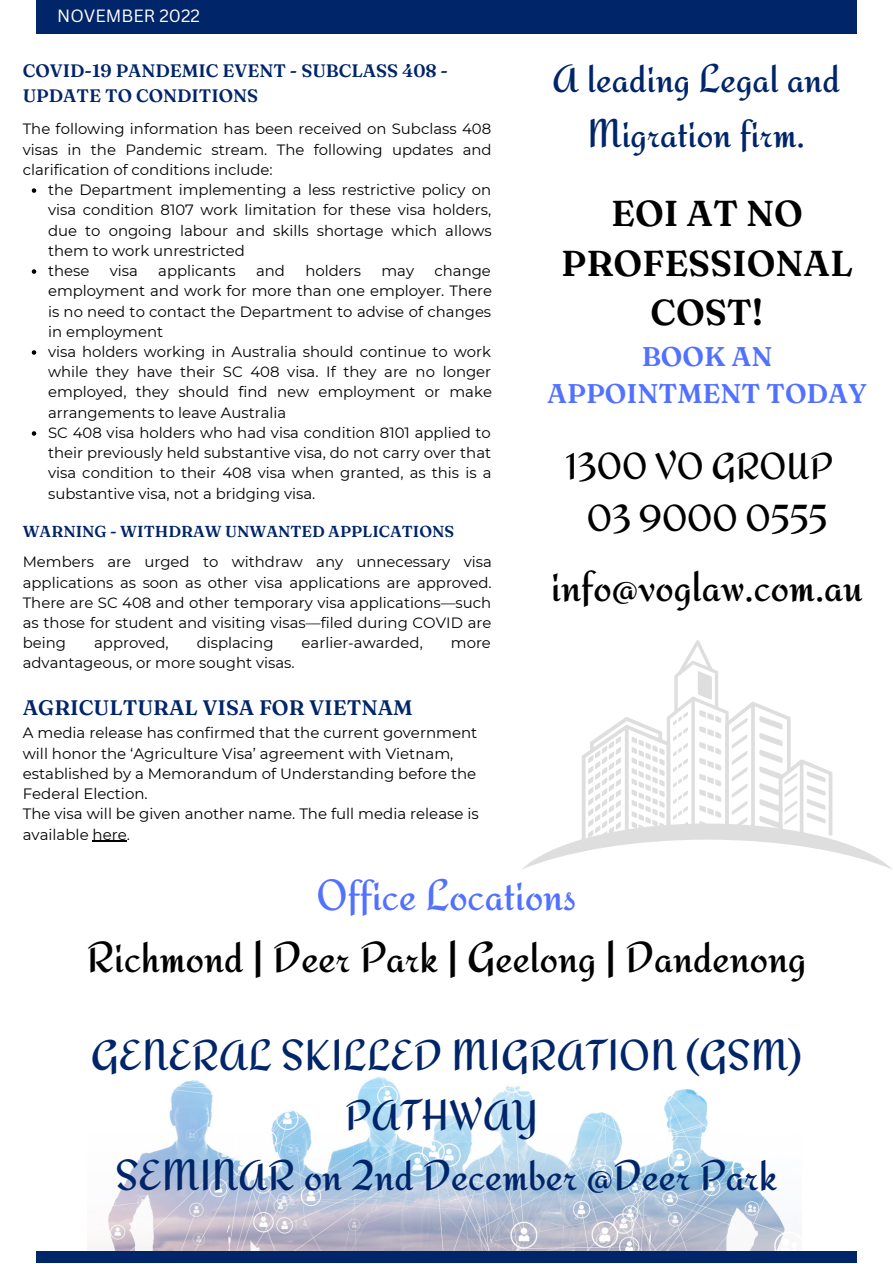
<style>
.page{position:relative;width:893px;height:1264px;background:#fff}
.page>*{position:absolute;margin:0;border:0;box-sizing:border-box;transform-origin:0 0}
.t1{font:43.5px "Redressed";color:#000}
.t2{font:43.5px "Redressed";color:#5271ff}
.t3{font:43.05px/60.2px "Redressed";color:#012569;text-align:center}
.t4{font:39.45px/55.1px "Redressed";color:#012569;text-align:center}
.t5{font:37.5px/51.8px "Redressed";color:#000;text-align:center}
.t6{font:600 36px/49.5px "Fraunces 9 pt";color:#000;text-align:center}
.t7{font:600 27px/37px "Fraunces 9 pt";color:#5271ff;text-align:center}
.t8{font:600 21px "Fraunces 9 pt";color:#012569}
.t9{font:600 18px/24.8px "Fraunces 9 pt";color:#012569}
.t10{font:17.25px "Canva Sans";color:#fff}
.t11{font:600 15.9px "Fraunces 9 pt";color:#012569}
.t12{font:15px/20.2px "Montserrat";color:#000}
.t13{font:14.85px/20.2px "Montserrat";color:#000}
</style>
<div class="page">
<img style="left:88px;top:1077px;width:697px;height:174px">
<div style="left:36px;top:1251px;width:820px;height:11px;background:#012569"></div>
<div style="left:36px;top:0;width:820px;height:34px;background:#012569"></div>
<svg style="left:522px;top:640px;width:370px;height:229px"></svg>
<svg style="left:32px;top:188px;width:4px;height:5px"></svg>
<svg style="left:32px;top:269px;width:4px;height:5px"></svg>
<svg style="left:32px;top:350px;width:4px;height:5px"></svg>
<svg style="left:32px;top:431px;width:4px;height:5px"></svg>
<hr style="left:93px;top:840px;width:34px;height:1px;background:#000">
<p class="t10" style="left:57px;top:3px;width:144px">NOVEMBER 2022</p>
<p class="t9" style="left:23px;top:58px;width:427px">COVID-19 PANDEMIC EVENT - SUBCLASS 408 -<br>UPDATE TO CONDITIONS</p>
<p class="t13" style="left:23px;top:119px;width:470px;text-align:justify">The following information has been received on Subclass 408 visas in the Pandemic stream. The following updates and clarification of conditions include:</p>
<p class="t13" style="left:48px;top:180px;width:445px">the Department implementing a less restrictive policy on visa condition 8107 work limitation for these visa holders, due to ongoing labour and skills shortage which allows them to work unrestricted<br>these</p>
<p class="t13" style="left:48px;top:260px;width:445px;text-indent:386px">change employment and work for more than one employer. There is no need to contact the Department to advise of changes in employment<br>visa holders working in Australia should continue to work while they have their SC 408 visa. If they are no longer employed, they should find new employment or make arrangements to leave Australia<br>SC 408 visa holders who had visa condition 8101 applied to their previously held substantive visa, do not carry over that visa condition to their 408 visa when granted, as this is a substantive visa, not a bridging visa.</p>
<p class="t13" style="left:110px;top:260px;width:30px">visa</p>
<p class="t13" style="left:158px;top:260px;width:79px">applicants</p>
<p class="t13" style="left:256px;top:260px;width:30px">and</p>
<p class="t13" style="left:305px;top:260px;width:57px">holders</p>
<p class="t13" style="left:381px;top:260px;width:34px">may</p>
<p class="t11" style="left:23px;top:521px;width:433px">WARNING - WITHDRAW UNWANTED APPLICATIONS</p>
<p class="t13" style="left:23px;top:552px;width:470px;text-align:justify">Members are urged to withdraw any unnecessary visa applications as soon as other visa applications are approved.<br>There are SC 408 and other temporary visa applications—such as those for student and visiting visas—filed during COVID are being</p>
<p class="t13" style="left:94px;top:632px;width:76px">approved,</p>
<p class="t13" style="left:197px;top:632px;width:78px">displacing</p>
<p class="t13" style="left:301px;top:632px;width:123px">earlier-awarded,</p>
<p class="t13" style="left:451px;top:632px;width:42px">more</p>
<p class="t13" style="left:23px;top:653px;width:273px">advantageous, or more sought visas.</p>
<h3 class="t8" style="left:23px;top:694px;width:391px">AGRICULTURAL VISA FOR VIETNAM</h3>
<p class="t12" style="left:23px;top:723px;width:457px">A media release has confirmed that the current government will honor the ‘Agriculture Visa’ agreement with Vietnam, established by a Memorandum of Understanding before the Federal Election.<br>The visa will be given another name. The full media release is available here.</p>
<h3 class="t4" style="left:552px;top:51px;width:289px">A leading Legal and<br>Migration firm.</h3>
<h3 class="t6" style="left:561px;top:188px;width:293px">EOI AT NO<br>PROFESSIONAL<br>COST!</h3>
<h3 class="t7" style="left:547px;top:337px;width:321px">BOOK AN<br>APPOINTMENT TODAY</h3>
<h3 class="t5" style="left:566px;top:440px;width:268px">1300 VO GROUP<br>03 9000 0555</h3>
<h1 class="t1" style="left:551px;top:560px;width:313px">info@voglaw.com.au</h1>
<h1 class="t2" style="left:316px;top:870px;width:261px">Office Locations</h1>
<h1 class="t1" style="left:86px;top:931px;width:721px">Richmond | Deer Park | Geelong | Dandenong</h1>
<h2 class="t3" style="left:91px;top:1024px;width:712px">GENERAL SKILLED MIGRATION (GSM)<br>PATHWAY<br>SEMINAR on 2nd December @Deer Park</h2>
</div>
